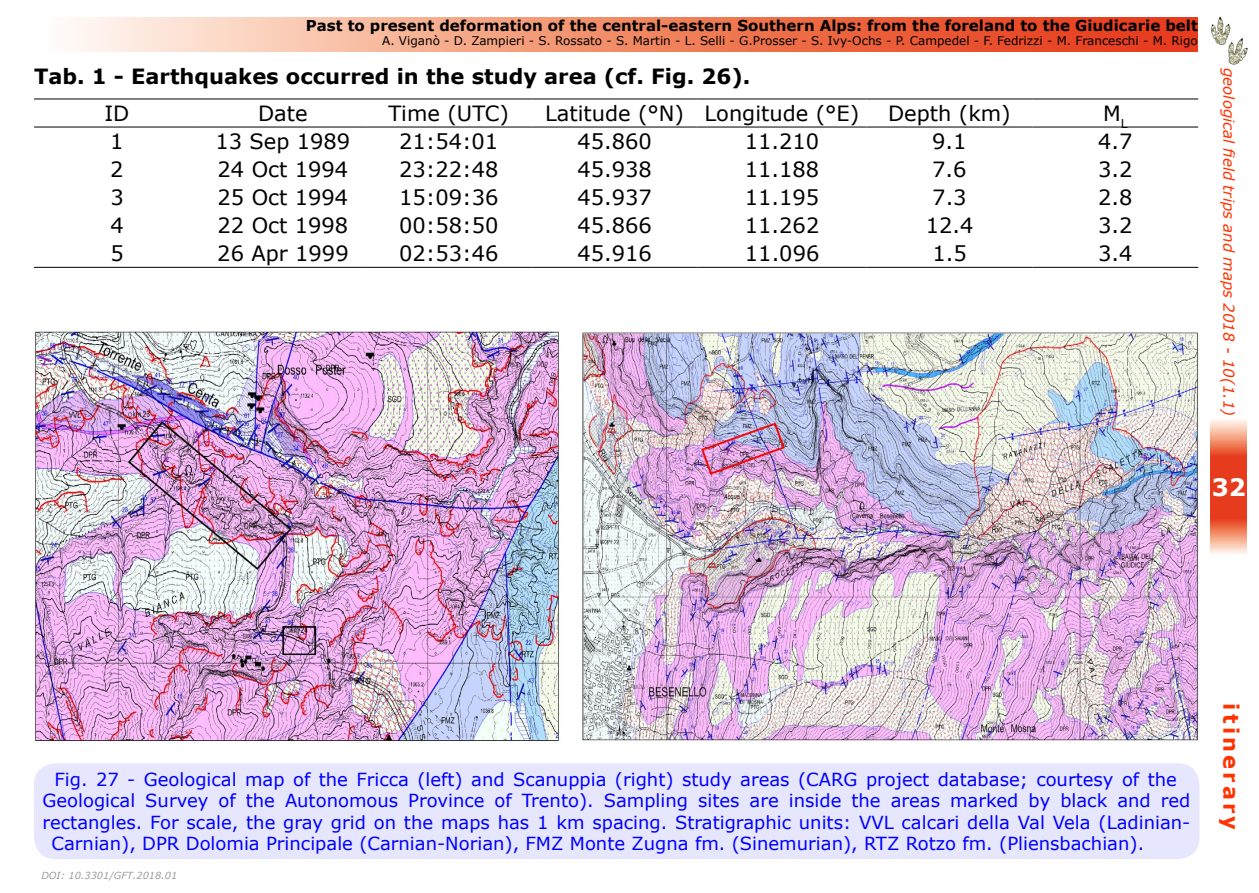
<style>
.page{position:relative;width:1259px;height:893px;background:#fff}
.page>*{position:absolute;margin:0;border:0;box-sizing:border-box;transform-origin:0 0}
.t1{font:700 24px "Verdana";color:#fff}
.t2{font:21px "Verdana";color:#000}
.t3{font:700 21px "Verdana";color:#000}
.t4{font:700 21px "Verdana";letter-spacing:.15em;color:#ff3200}
.t5{font:18px "Verdana";color:#00f}
.t6{font:700 15px "Verdana";color:#000}
.t7{font:italic 15px "Verdana";color:#ff3200}
.t8{font:12px "Verdana";color:#000}
.t9{font:italic 9.75px "Verdana";color:#9d9d9c}
</style>
<div class="page">
<svg style="left:1210px;top:420px;width:37px;height:134px;background:#ed6f52"></svg>
<svg style="left:71px;top:17px;width:1126px;height:34px;background:#f18d6f"></svg>
<img style="left:1211px;top:16px;width:37px;height:49px">
<hr style="left:34px;top:99px;width:166px;height:1px;background:#000">
<hr style="left:200px;top:99px;width:166px;height:1px;background:#000">
<hr style="left:366px;top:99px;width:165px;height:1px;background:#000">
<hr style="left:531px;top:99px;width:166px;height:1px;background:#000">
<hr style="left:697px;top:99px;width:169px;height:1px;background:#000">
<hr style="left:866px;top:99px;width:166px;height:1px;background:#000">
<hr style="left:1032px;top:99px;width:166px;height:1px;background:#000">
<hr style="left:34px;top:127px;width:166px;height:1px;background:#000">
<hr style="left:200px;top:127px;width:166px;height:1px;background:#000">
<hr style="left:366px;top:127px;width:165px;height:1px;background:#000">
<hr style="left:531px;top:127px;width:166px;height:1px;background:#000">
<hr style="left:697px;top:127px;width:169px;height:1px;background:#000">
<hr style="left:866px;top:127px;width:166px;height:1px;background:#000">
<hr style="left:1032px;top:127px;width:166px;height:1px;background:#000">
<hr style="left:34px;top:267px;width:166px;height:1px;background:#000">
<hr style="left:200px;top:267px;width:166px;height:1px;background:#000">
<hr style="left:366px;top:267px;width:165px;height:1px;background:#000">
<hr style="left:531px;top:267px;width:166px;height:1px;background:#000">
<hr style="left:697px;top:267px;width:169px;height:1px;background:#000">
<hr style="left:866px;top:267px;width:166px;height:1px;background:#000">
<hr style="left:1032px;top:267px;width:166px;height:1px;background:#000">
<img style="left:34px;top:330px;width:526px;height:412px">
<div style="left:34px;top:763px;width:1165px;height:96px;background:#e6e6ff;border-radius:21px"></div>
<img style="left:581px;top:330px;width:618px;height:412px">
<p class="t6" style="left:306px;top:15px;width:893px">Past to present deformation of the central-eastern Southern Alps: from the foreland to the Giudicarie belt</p>
<p class="t8" style="left:382px;top:33px;width:817px">A. Viganò - D. Zampieri - S. Rossato - S. Martin - L. Selli - G.Prosser - S. Ivy-Ochs - P. Campedel - F. Fedrizzi - M. Franceschi - M. Rigo</p>
<p class="t3" style="left:34px;top:63px;width:718px">Tab. 1 - Earthquakes occurred in the study area (cf. Fig. 26).</p>
<p class="t2" style="left:104px;top:100px;width:27px">ID</p>
<p class="t2" style="left:258px;top:100px;width:51px">Date</p>
<p class="t2" style="left:388px;top:100px;width:122px">Time (UTC)</p>
<p class="t2" style="left:545px;top:100px;width:316px">Latitude (°N) Longitude (°E)</p>
<p class="t2" style="left:888px;top:100px;width:124px">Depth (km)</p>
<p class="t2" style="left:1103px;top:100px;width:26px">M<sub>L</sub></p>
<p class="t2" style="left:110px;top:128px;width:15px">1</p>
<p class="t2" style="left:215px;top:128px;width:136px">13 Sep 1989</p>
<p class="t2" style="left:399px;top:128px;width:101px">21:54:01</p>
<p class="t2" style="left:577px;top:128px;width:76px">45.860</p>
<p class="t2" style="left:745px;top:128px;width:76px">11.210</p>
<p class="t2" style="left:932px;top:128px;width:36px">9.1</p>
<p class="t2" style="left:1098px;top:128px;width:36px">4.7</p>
<p class="t2" style="left:110px;top:156px;width:15px">2</p>
<p class="t2" style="left:217px;top:156px;width:132px">24 Oct 1994</p>
<p class="t2" style="left:399px;top:156px;width:101px">23:22:48</p>
<p class="t2" style="left:577px;top:156px;width:76px">45.938</p>
<p class="t2" style="left:745px;top:156px;width:76px">11.188</p>
<p class="t2" style="left:932px;top:156px;width:36px">7.6</p>
<p class="t2" style="left:1098px;top:156px;width:36px">3.2</p>
<p class="t2" style="left:110px;top:184px;width:15px">3</p>
<p class="t2" style="left:218px;top:184px;width:132px">25 Oct 1994</p>
<p class="t2" style="left:399px;top:184px;width:101px">15:09:36</p>
<p class="t2" style="left:577px;top:184px;width:76px">45.937</p>
<p class="t2" style="left:745px;top:184px;width:76px">11.195</p>
<p class="t2" style="left:932px;top:184px;width:36px">7.3</p>
<p class="t2" style="left:1098px;top:184px;width:36px">2.8</p>
<p class="t2" style="left:110px;top:212px;width:15px">4</p>
<p class="t2" style="left:218px;top:212px;width:132px">22 Oct 1998</p>
<p class="t2" style="left:399px;top:212px;width:101px">00:58:50</p>
<p class="t2" style="left:577px;top:212px;width:76px">45.866</p>
<p class="t2" style="left:745px;top:212px;width:76px">11.262</p>
<p class="t2" style="left:925px;top:212px;width:49px">12.4</p>
<p class="t2" style="left:1098px;top:212px;width:36px">3.2</p>
<p class="t2" style="left:110px;top:240px;width:15px">5</p>
<p class="t2" style="left:217px;top:240px;width:133px">26 Apr 1999</p>
<p class="t2" style="left:399px;top:240px;width:101px">02:53:46</p>
<p class="t2" style="left:577px;top:240px;width:76px">45.916</p>
<p class="t2" style="left:745px;top:240px;width:76px">11.096</p>
<p class="t2" style="left:932px;top:240px;width:36px">1.5</p>
<p class="t2" style="left:1098px;top:240px;width:36px">3.4</p>
<p class="t7" style="left:1238px;top:68px;width:350px;rotate:90deg">geological field trips and maps 2018 - 10(1.1)</p>
<h1 class="t1" style="left:1211px;top:471px;width:36px">32</h1>
<p class="t5" style="left:55px;top:768px;width:1124px">Fig. 27 - Geological map of the Fricca (left) and Scanuppia (right) study areas (CARG project database; courtesy of the</p>
<p class="t5" style="left:43px;top:789px;width:1149px">Geological Survey of the Autonomous Province of Trento). Sampling sites are inside the areas marked by black and red</p>
<p class="t5" style="left:43px;top:811px;width:1149px">rectangles. For scale, the gray grid on the maps has 1 km spacing. Stratigraphic units: VVL calcari della Val Vela (Ladinian-</p>
<p class="t5" style="left:52px;top:832px;width:1094px">Carnian), DPR Dolomia Principale (Carnian-Norian), FMZ Monte Zugna fm. (Sinemurian), RTZ Rotzo fm. (Pliensbachian).</p>
<p class="t9" style="left:41px;top:870px;width:137px">DOI: 10.3301/GFT.2018.01</p>
<p class="t4" style="left:1244px;top:703px;width:128px;rotate:90deg">itinerary</p>
</div>
